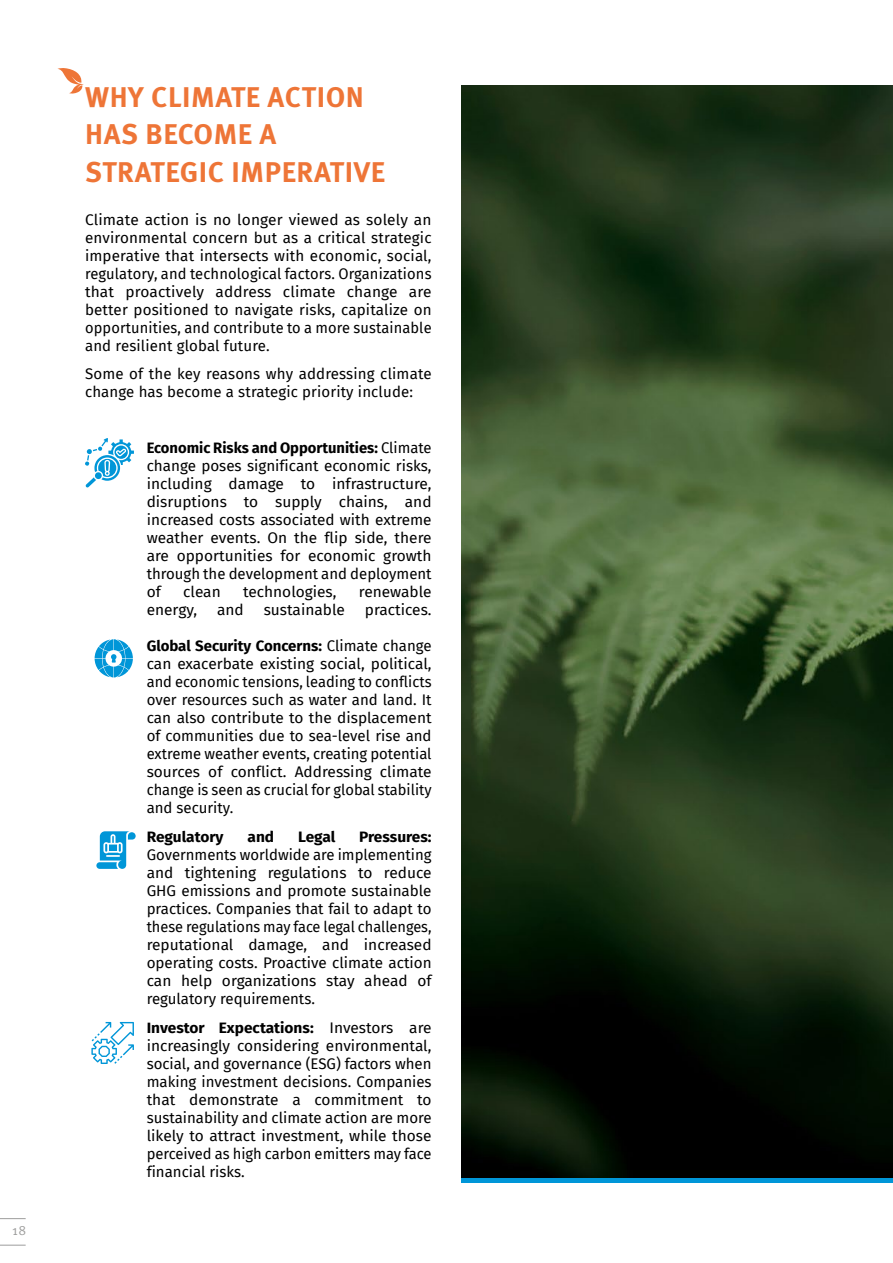
<style>
.page{position:relative;width:893px;height:1263px;background:#fff}
.page>*{position:absolute;margin:0;border:0;box-sizing:border-box;transform-origin:0 0}
.t1{font:700 28.5px/37.5px "Meta Pro";letter-spacing:.02em;color:#ee7537}
.t2{font:15px/18px "Fira Sans";color:#000;text-align:justify}
.t3{font:700 15px "Fira Sans";color:#000}
.t4{font:13.5px "Meta Pro";color:#9d9d9c}
.s1{font-weight:700}
</style>
<div class="page">
<svg style="left:0;top:1245px;width:26px;height:1px"></svg>
<svg style="left:0;top:1218px;width:26px;height:1px"></svg>
<svg style="left:91px;top:1022px;width:43px;height:42px"></svg>
<svg style="left:95px;top:639px;width:38px;height:38px"></svg>
<svg style="left:85px;top:438px;width:49px;height:50px"></svg>
<svg style="left:96px;top:831px;width:40px;height:38px"></svg>
<svg style="left:57px;top:68px;width:27px;height:26px"></svg>
<img style="left:461px;top:85px;width:432px;height:1093px">
<hr style="left:461px;top:1178px;width:432px;height:4px;background:#0096d8">
<p class="t4" style="left:12px;top:1222px;width:15px">18</p>
<h1 class="t1" style="left:85px;top:79px;width:301px">WHY CLIMATE ACTION<br>HAS BECOME A<br>STRATEGIC IMPERATIVE</h1>
<p class="t2" style="left:85px;top:210px;width:348px">Climate action is no longer viewed as solely an environmental concern but as a critical strategic imperative that intersects with economic, social, regulatory, and technological factors. Organizations that proactively address climate change are better positioned to navigate risks, capitalize on opportunities, and contribute to a more sustainable and resilient global future.</p>
<p class="t2" style="left:85px;top:364px;width:348px">Some of the key reasons why addressing climate change has become a strategic priority include:</p>
<p class="t2" style="left:147px;top:439px;width:286px"><span class="s1">Economic Risks and Opportunities:</span> Climate change poses significant economic risks, including damage to infrastructure, disruptions to supply chains, and increased costs associated with extreme weather events. On the flip side, there are opportunities for economic growth through the development and deployment of</p>
<p class="t2" style="left:183px;top:583px;width:39px">clean</p>
<p class="t2" style="left:243px;top:583px;width:95px">technologies,</p>
<p class="t2" style="left:359px;top:583px;width:74px">renewable</p>
<p class="t2" style="left:147px;top:601px;width:52px">energy,</p>
<p class="t2" style="left:217px;top:601px;width:28px">and</p>
<p class="t2" style="left:264px;top:601px;width:83px">sustainable</p>
<p class="t2" style="left:365px;top:601px;width:68px">practices.</p>
<p class="t2" style="left:147px;top:637px;width:286px"><span class="s1">Global Security Concerns:</span> Climate change can exacerbate existing social, political, and economic tensions, leading to conflicts over resources such as water and land. It can also contribute to the displacement of communities due to sea-level rise and extreme weather events, creating potential sources of conflict. Addressing climate change is seen as crucial for global stability and security.</p>
<p class="t3" style="left:147px;top:824px;width:78px">Regulatory</p>
<p class="t3" style="left:248px;top:824px;width:28px">and</p>
<p class="t3" style="left:298px;top:824px;width:39px">Legal</p>
<p class="t3" style="left:359px;top:824px;width:74px">Pressures:</p>
<p class="t2" style="left:147px;top:845px;width:286px">Governments worldwide are implementing and tightening regulations to reduce GHG emissions and promote sustainable practices. Companies that fail to adapt to these regulations may face legal challenges, reputational damage, and increased operating costs. Proactive climate action can help organizations stay ahead of regulatory requirements.</p>
<p class="t2" style="left:147px;top:1018px;width:286px"><span class="s1">Investor Expectations:</span> Investors are increasingly considering environmental, social, and governance (ESG) factors when making investment decisions. Companies that demonstrate a commitment to sustainability and climate action are more likely to attract investment, while those perceived as high carbon emitters may face financial risks.</p>
</div>
